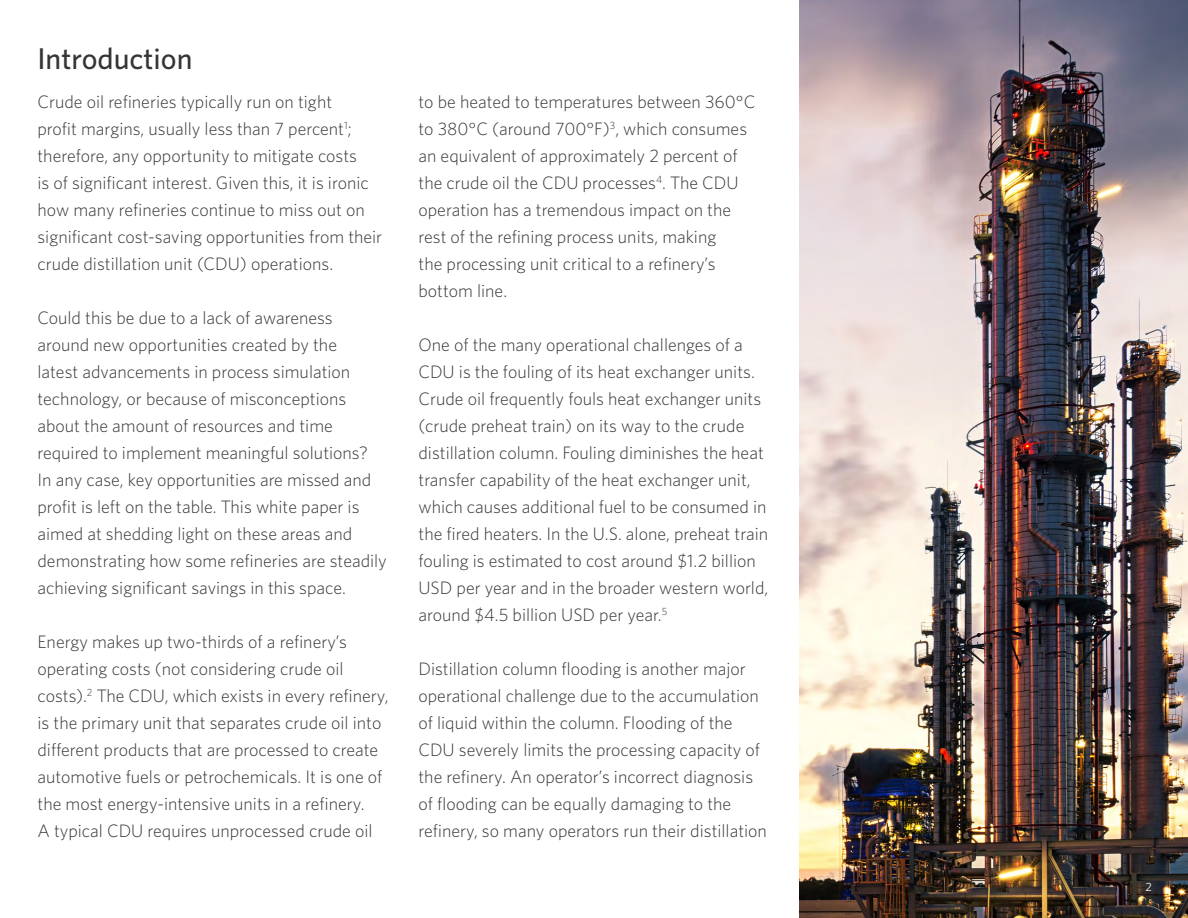
<style>
.page{position:relative;width:1188px;height:918px;background:#fff}
.page>*{position:absolute;margin:0;border:0;box-sizing:border-box;transform-origin:0 0}
.t1{font:500 30px "Whitney";color:#363534}
.t2{font:300 18px/27px "Whitney";color:#363534}
.t3{font:12px "Whitney";color:#fff}
</style>
<div class="page">
<img style="left:800px;top:0;width:388px;height:918px">
<h1 class="t1" style="left:38px;top:39px;width:157px">Introduction</h1>
<p class="t2" style="left:38px;top:88px;width:346px">Crude oil refineries typically run on tight<br>profit margins, usually less than 7 percent<sup>1</sup>; therefore, any opportunity to mitigate costs<br>is of significant interest. Given this, it is ironic how many refineries continue to miss out on significant cost-saving opportunities from their crude distillation unit (CDU) operations.</p>
<p class="t2" style="left:38px;top:304px;width:351px">Could this be due to a lack of awareness around new opportunities created by the<br>latest advancements in process simulation technology, or because of misconceptions about the amount of resources and time required to implement meaningful solutions?<br>In any case, key opportunities are missed and profit is left on the table. This white paper is aimed at shedding light on these areas and demonstrating how some refineries are steadily achieving significant savings in this space.</p>
<p class="t2" style="left:38px;top:628px;width:353px">Energy makes up two-thirds of a refinery’s operating costs (not considering crude oil costs).<sup>2</sup> The CDU, which exists in every refinery, is the primary unit that separates crude oil into different products that are processed to create automotive fuels or petrochemicals. It is one of the most energy-intensive units in a refinery.<br>A typical CDU requires unprocessed crude oil</p>
<p class="t2" style="left:419px;top:88px;width:338px">to be heated to temperatures between 360°C to 380°C (around 700°F)<sup>3</sup>, which consumes an equivalent of approximately 2 percent of the crude oil the CDU processes<sup>4</sup>. The CDU operation has a tremendous impact on the rest of the refining process units, making<br>the processing unit critical to a refinery’s bottom line.</p>
<p class="t2" style="left:419px;top:331px;width:351px">One of the many operational challenges of a CDU is the fouling of its heat exchanger units.<br>Crude oil frequently fouls heat exchanger units (crude preheat train) on its way to the crude distillation column. Fouling diminishes the heat transfer capability of the heat exchanger unit, which causes additional fuel to be consumed in the fired heaters. In the U.S. alone, preheat train fouling is estimated to cost around $1.2 billion USD per year and in the broader western world, around $4.5 billion USD per year.<sup>5</sup></p>
<p class="t2" style="left:418px;top:655px;width:350px">Distillation column flooding is another major operational challenge due to the accumulation of liquid within the column. Flooding of the CDU severely limits the processing capacity of the refinery. An operator’s incorrect diagnosis of flooding can be equally damaging to the refinery, so many operators run their distillation</p>
<p class="t3" style="left:1146px;top:879px;width:8px">2</p>
</div>
